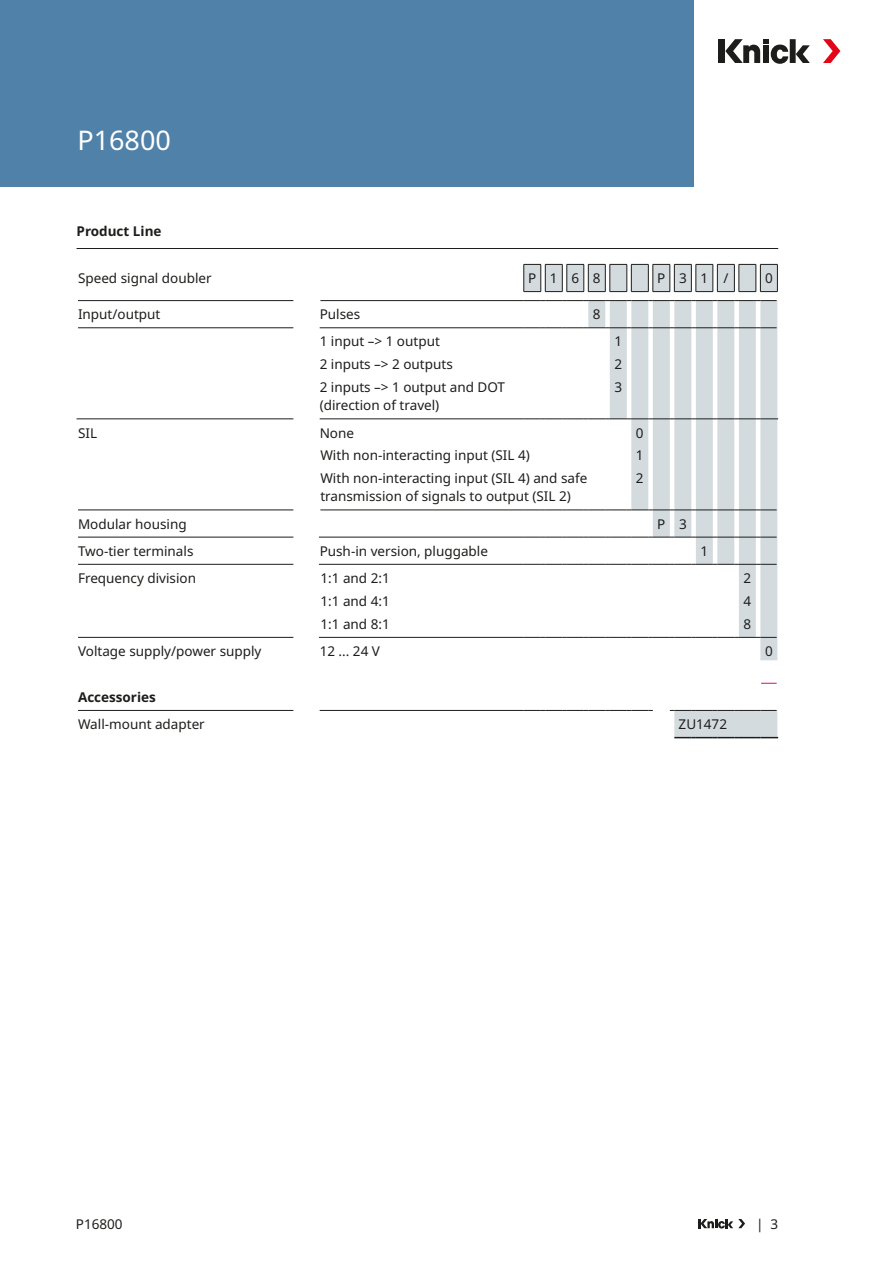
<style>
.page{position:relative;width:893px;height:1263px;background:#fff}
.page>*{position:absolute;margin:0;border:0;box-sizing:border-box;transform-origin:0 0}
.Headline{font:27px "Noto Sans";color:#fff}
.Tabelle{font:13.5px/18px "Noto Sans";color:#1d1d1b}
.Tabelle_Headline{font:700 13.5px "Noto Sans";color:#1d1d1b}
.Zwischenüberschrift{font:700 13.5px "Noto Sans";color:#1d1d1b}
</style>
<div class="page">
<div style="left:0;top:0;width:693px;height:187px;background:#5081a9"></div>
<div style="left:719px;top:39px;width:6px;height:24px;background:#1d1d1b"></div>
<div style="left:790px;top:39px;width:6px;height:24px;background:#1d1d1b"></div>
<svg style="left:796px;top:45px;width:14px;height:18px"></svg>
<svg style="left:725px;top:39px;width:63px;height:25px"></svg>
<svg style="left:823px;top:39px;width:17px;height:24px"></svg>
<svg style="left:698px;top:1219px;width:47px;height:9px"></svg>
<hr style="left:77px;top:248px;width:701px;height:1px;background:#1d1d1b">
<svg style="left:524px;top:292px;width:253px;height:445px"></svg>
<svg style="left:523px;top:264px;width:255px;height:28px;background:#c0c5c8"></svg>
<hr style="left:78px;top:300px;width:215px;height:1px;background:#1d1d1b">
<hr style="left:78px;top:327px;width:215px;height:1px;background:#1d1d1b">
<hr style="left:77px;top:419px;width:216px;height:1px;background:#1d1d1b">
<hr style="left:320px;top:300px;width:204px;height:1px;background:#1d1d1b">
<hr style="left:320px;top:327px;width:204px;height:1px;background:#1d1d1b">
<hr style="left:320px;top:419px;width:204px;height:1px;background:#1d1d1b">
<svg style="left:524px;top:300px;width:253px;height:1px"></svg>
<svg style="left:524px;top:327px;width:253px;height:1px"></svg>
<svg style="left:524px;top:419px;width:254px;height:1px"></svg>
<svg style="left:674px;top:737px;width:104px;height:1px"></svg>
<hr style="left:78px;top:510px;width:215px;height:1px;background:#1d1d1b">
<hr style="left:320px;top:510px;width:204px;height:1px;background:#1d1d1b">
<svg style="left:524px;top:510px;width:253px;height:1px"></svg>
<hr style="left:78px;top:564px;width:215px;height:1px;background:#1d1d1b">
<hr style="left:319px;top:564px;width:205px;height:1px;background:#1d1d1b">
<svg style="left:524px;top:564px;width:253px;height:1px"></svg>
<hr style="left:78px;top:637px;width:215px;height:1px;background:#1d1d1b">
<hr style="left:319px;top:637px;width:205px;height:1px;background:#1d1d1b">
<svg style="left:524px;top:637px;width:253px;height:1px"></svg>
<hr style="left:78px;top:537px;width:215px;height:1px;background:#1d1d1b">
<hr style="left:319px;top:537px;width:205px;height:1px;background:#1d1d1b">
<svg style="left:524px;top:537px;width:253px;height:1px"></svg>
<hr style="left:78px;top:710px;width:215px;height:1px;background:#1d1d1b">
<svg style="left:761px;top:683px;width:16px;height:1px"></svg>
<hr style="left:320px;top:710px;width:204px;height:1px;background:#1d1d1b">
<svg style="left:524px;top:710px;width:129px;height:1px"></svg>
<svg style="left:670px;top:710px;width:107px;height:1px"></svg>
<p class="Headline" style="left:77px;top:121px;width:95px">P16800</p>
<p class="Tabelle_Headline" style="left:77px;top:221px;width:87px">Product Line</p>
<p class="Tabelle" style="left:78px;top:269px;width:135px">Speed signal doubler</p>
<p class="Tabelle" style="left:528px;top:269px;width:10px">P</p>
<p class="Tabelle" style="left:550px;top:269px;width:9px">1</p>
<p class="Tabelle" style="left:571px;top:269px;width:9px">6</p>
<p class="Tabelle" style="left:593px;top:269px;width:9px">8</p>
<p class="Tabelle" style="left:657px;top:269px;width:10px">P</p>
<p class="Tabelle" style="left:679px;top:269px;width:9px">3</p>
<p class="Tabelle" style="left:700px;top:269px;width:9px">1</p>
<p class="Tabelle" style="left:723px;top:269px;width:7px">/</p>
<p class="Tabelle" style="left:765px;top:269px;width:9px">0</p>
<p class="Tabelle" style="left:78px;top:306px;width:84px">Input/output</p>
<p class="Tabelle" style="left:320px;top:306px;width:42px">Pulses</p>
<p class="Tabelle" style="left:593px;top:306px;width:9px">8</p>
<p class="Tabelle" style="left:320px;top:333px;width:122px">1 input –&gt; 1 output</p>
<p class="Tabelle" style="left:614px;top:333px;width:9px">1</p>
<p class="Tabelle" style="left:320px;top:356px;width:135px">2 inputs –&gt; 2 outputs</p>
<p class="Tabelle" style="left:614px;top:356px;width:9px">2</p>
<p class="Tabelle" style="left:320px;top:379px;width:187px">2 inputs –&gt; 1 output and DOT (direction of travel)</p>
<p class="Tabelle" style="left:614px;top:379px;width:9px">3</p>
<p class="Tabelle" style="left:78px;top:424px;width:21px">SIL</p>
<p class="Tabelle" style="left:320px;top:424px;width:36px">None</p>
<p class="Tabelle" style="left:636px;top:424px;width:9px">0</p>
<p class="Tabelle" style="left:320px;top:447px;width:211px">With non-interacting input (SIL 4)</p>
<p class="Tabelle" style="left:636px;top:447px;width:9px">1</p>
<p class="Tabelle" style="left:320px;top:470px;width:268px">With non-interacting input (SIL 4) and safe transmission of signals to output (SIL 2)</p>
<p class="Tabelle" style="left:636px;top:470px;width:9px">2</p>
<p class="Tabelle" style="left:78px;top:515px;width:110px">Modular housing</p>
<p class="Tabelle" style="left:657px;top:515px;width:10px">P</p>
<p class="Tabelle" style="left:679px;top:515px;width:9px">3</p>
<p class="Tabelle" style="left:78px;top:542px;width:117px">Two-tier terminals</p>
<p class="Tabelle" style="left:320px;top:542px;width:170px">Push-in version, pluggable</p>
<p class="Tabelle" style="left:700px;top:542px;width:9px">1</p>
<p class="Tabelle" style="left:78px;top:569px;width:119px">Frequency division</p>
<p class="Tabelle" style="left:320px;top:569px;width:71px">1:1 and 2:1</p>
<p class="Tabelle" style="left:743px;top:569px;width:9px">2</p>
<p class="Tabelle" style="left:320px;top:592px;width:71px">1:1 and 4:1</p>
<p class="Tabelle" style="left:743px;top:592px;width:9px">4</p>
<p class="Tabelle" style="left:320px;top:615px;width:71px">1:1 and 8:1</p>
<p class="Tabelle" style="left:743px;top:615px;width:9px">8</p>
<p class="Tabelle" style="left:78px;top:642px;width:185px">Voltage supply/power supply</p>
<p class="Tabelle" style="left:320px;top:642px;width:62px">12 ... 24 V</p>
<p class="Tabelle" style="left:765px;top:642px;width:9px">0</p>
<p class="Zwischenüberschrift" style="left:78px;top:687px;width:79px">Accessories</p>
<p class="Tabelle" style="left:78px;top:715px;width:128px">Wall-mount adapter</p>
<p class="Tabelle" style="left:679px;top:715px;width:50px">ZU1472</p>
<p class="Tabelle" style="left:76px;top:1215px;width:48px">P16800</p>
<p class="Tabelle" style="left:756px;top:1215px;width:24px">| 3</p>
</div>
